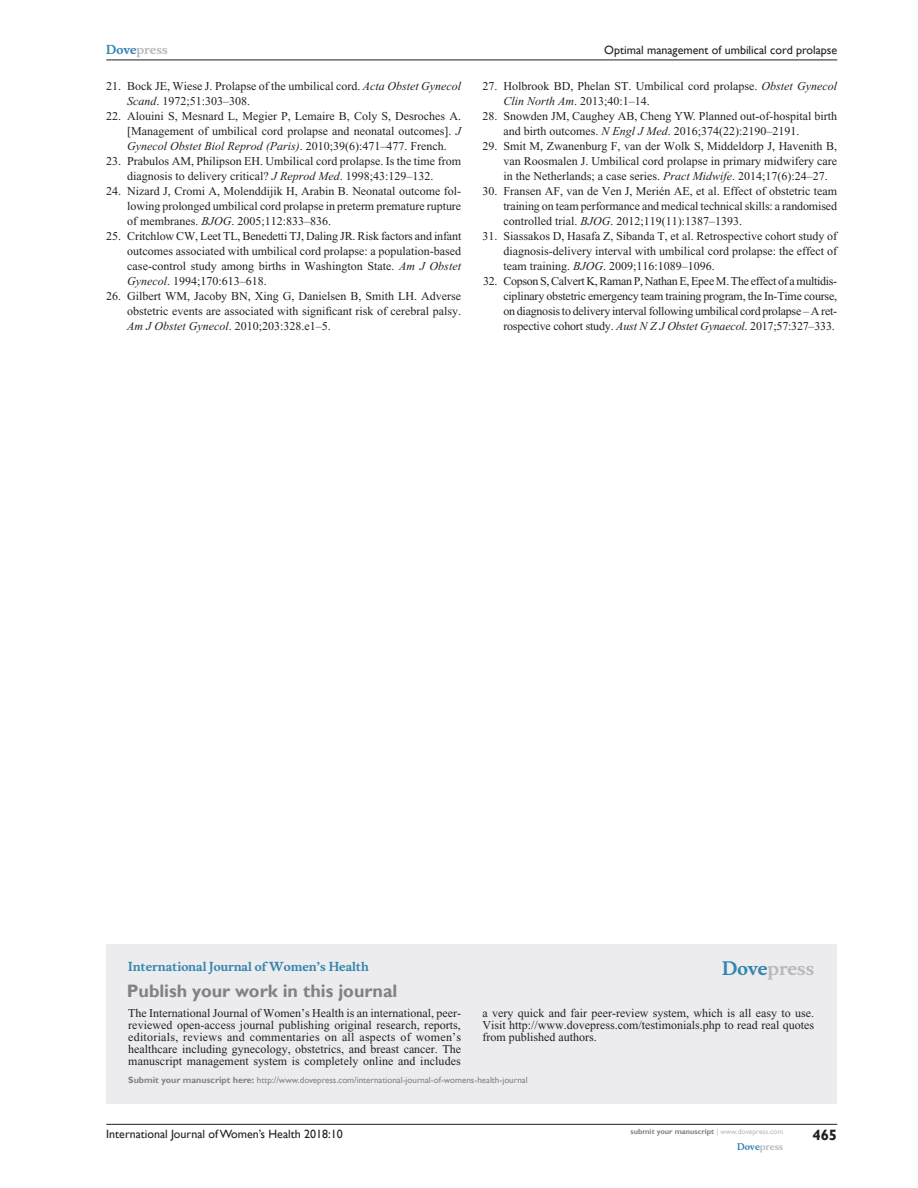
<style>
.page{position:relative;width:918px;height:1188px;background:#fff}
.page>*{position:absolute;margin:0;border:0;box-sizing:border-box;transform-origin:0 0}
.PromBx-H1{font:700 18px "Gill Sans";color:#808285}
.PromBx-Brand{font:700 18px "Musee";color:#b8b9bc}
.t1{font:700 15px "Gill Sans";color:#231f20}
.RefNL2{font:12px/15px "Times New Roman";color:#231f20;text-align:justify}
.PromBx-Tx{font:12px/12px "Times New Roman";letter-spacing:.005em;color:#231f20;text-align:justify}
.t2{font:12px "Gill Sans";color:#231f20}
.PromBx-JrnlName{font:700 12px "Musee";color:#3485ae}
.t3{font:700 12px "Musee";color:#b8b9bc}
.PromBx-SubmitMssWebA{font:9px "Gill Sans";color:#808285}
.t4{font:700 9px "Musee";color:#b8b9bc}
.t5{font:700 7.5px "Gill Sans";color:#808285}
.s1{color:#3485ae}
.s2{font-style:italic}
.s3{font-weight:700}
.s4{font-weight:400;color:#b8b9bc}
</style>
<div class="page">
<div style="left:106px;top:944px;width:731px;height:159px;background:#ececee"></div>
<hr style="left:106px;top:1124px;width:731px;height:1px;background:#231f20">
<hr style="left:106px;top:60px;width:731px;height:1px;background:#231f20">
<p class="t3" style="left:106px;top:43px;width:63px"><span class="s1">Dove</span>press</p>
<p class="RefNL2" style="left:127px;top:79px;width:335px;text-indent:-21px">21. Bock JE, Wiese J. Prolapse of the umbilical cord. <span class="s2">Acta Obstet Gynecol<br>Scand</span>. 1972;51:303–308.</p>
<p class="RefNL2" style="left:127px;top:109px;width:335px;text-indent:-21px">22. Alouini S, Mesnard L, Megier P, Lemaire B, Coly S, Desroches A. [Management of umbilical cord prolapse and neonatal outcomes]. <span class="s2">J Gynecol Obstet Biol Reprod (Paris)</span>. 2010;39(6):471–477. French.</p>
<p class="RefNL2" style="left:106px;top:154px;width:356px;text-align:center">23. Prabulos AM, Philipson EH. Umbilical cord prolapse. Is the time from diagnosis to delivery critical? <span class="s2">J Reprod Med</span>. 1998;43:129–132.</p>
<p class="RefNL2" style="left:127px;top:184px;width:335px;text-indent:-21px">24. Nizard J, Cromi A, Molenddijik H, Arabin B. Neonatal outcome fol&shy;lowing prolonged umbilical cord prolapse in preterm premature rupture of membranes. <span class="s2">BJOG</span>. 2005;112:833–836.</p>
<p class="RefNL2" style="left:127px;top:229px;width:336px;text-indent:-21px">25. Critchlow CW, Leet TL, Benedetti TJ, Daling JR. Risk factors and infant outcomes associated with umbilical cord prolapse: a population-based case-control study among births in Washington State. <span class="s2">Am J Obstet Gynecol</span>. 1994;170:613–618.</p>
<p class="RefNL2" style="left:127px;top:289px;width:335px;text-indent:-21px">26. Gilbert WM, Jacoby BN, Xing G, Danielsen B, Smith LH. Adverse obstetric events are associated with significant risk of cerebral palsy.<br><span class="s2">Am J Obstet Gynecol</span>. 2010;203:328.e1–5.</p>
<p class="t2" style="left:604px;top:43px;width:234px">Optimal management of umbilical cord prolapse</p>
<p class="RefNL2" style="left:503px;top:79px;width:335px;text-indent:-21px">27. Holbrook BD, Phelan ST. Umbilical cord prolapse. <span class="s2">Obstet Gynecol<br>Clin North Am</span>. 2013;40:1–14.</p>
<p class="RefNL2" style="left:503px;top:109px;width:335px;text-indent:-21px">28. Snowden JM, Caughey AB, Cheng YW. Planned out-of-hospital birth and birth outcomes. <span class="s2">N Engl J Med</span>. 2016;374(22):2190–2191.</p>
<p class="RefNL2" style="left:503px;top:139px;width:335px;text-indent:-21px">29. Smit M, Zwanenburg F, van der Wolk S, Middeldorp J, Havenith B, van Roosmalen J. Umbilical cord prolapse in primary midwifery care in the Netherlands; a case series. <span class="s2">Pract Midwife</span>. 2014;17(6):24–27.</p>
<p class="RefNL2" style="left:503px;top:184px;width:335px;text-indent:-21px">30. Fransen AF, van de Ven J, Merién AE, et al. Effect of obstetric team training on team performance and medical technical skills: a randomised controlled trial. <span class="s2">BJOG</span>. 2012;119(11):1387–1393.</p>
<p class="RefNL2" style="left:503px;top:229px;width:335px;text-indent:-21px">31. Siassakos D, Hasafa Z, Sibanda T, et al. Retrospective cohort study of diagnosis-delivery interval with umbilical cord prolapse: the effect of team training. <span class="s2">BJOG</span>. 2009;116:1089–1096.</p>
<p class="RefNL2" style="left:503px;top:274px;width:335px;text-indent:-20px">32. Copson S, Calvert K, Raman P, Nathan E, Epee M. The effect of a multidis&shy;ciplinary obstetric emergency team training program, the In-Time course, on diagnosis to delivery interval following umbilical cord prolapse – A ret&shy;rospective cohort study. <span class="s2">Aust N Z J Obstet Gynaecol</span>. 2017;57:327–333.</p>
<p class="PromBx-JrnlName" style="left:128px;top:959px;width:242px">International Journal of Women’s Health</p>
<p class="PromBx-H1" style="left:127px;top:980px;width:272px">Publish your work in this journal</p>
<p class="PromBx-Brand" style="left:722px;top:958px;width:94px"><span class="s1">Dove</span>press</p>
<p class="PromBx-Tx" style="left:128px;top:1007px;width:334px">The International Journal of Women’s Health is an international, peer&shy;reviewed open-access journal publishing original research, reports, editorials, reviews and commentaries on all aspects of women’s healthcare including gynecology, obstetrics, and breast cancer. The manuscript management system is completely online and includes</p>
<p class="PromBx-Tx" style="left:482px;top:1007px;width:333px">a very quick and fair peer-review system, which is all easy to use.<br>Visit http://www.dovepress.com/testimonials.php to read real quotes from published authors.</p>
<p class="PromBx-SubmitMssWebA" style="left:128px;top:1075px;width:401px"><span class="s3">Submit your manuscript here:</span> http://www.dovepress.com/international-journal-of-womens-health-journal</p>
<p class="t2" style="left:106px;top:1127px;width:238px">International Journal of Women’s Health 2018:10</p>
<p class="t5" style="left:631px;top:1127px;width:154px">submit your manuscript <span class="s4">| www.dovepress.com</span></p>
<p class="t4" style="left:737px;top:1141px;width:48px"><span class="s1">Dove</span>press</p>
<p class="t1" style="left:812px;top:1126px;width:26px">465</p>
</div>
